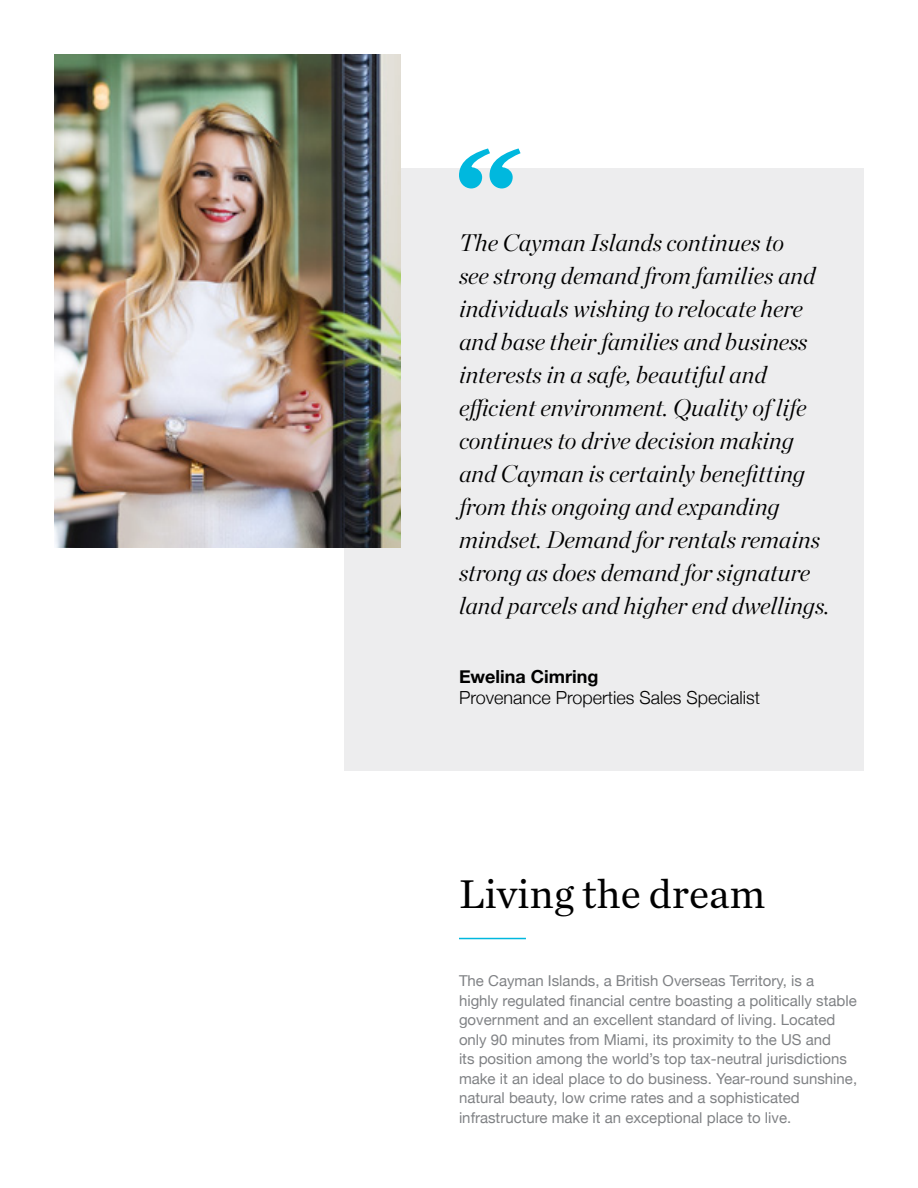
<style>
.page{position:relative;width:918px;height:1188px;background:#fff}
.page>*{position:absolute;margin:0;border:0;box-sizing:border-box;transform-origin:0 0}
.t1{font:42px "Chronicle Text G1";color:#000}
.t2{font:italic 300 24px/33px "Chronicle Display";color:#000}
.t3{font:300 18px "Helvetica Neue";color:#000}
.t4{font:700 18px "Helvetica Neue";color:#000}
.t5{font:15px/19.5px "Helvetica Neue";color:#808285}
</style>
<div class="page">
<div style="left:345px;top:168px;width:519px;height:603px;background:#ededee"></div>
<img style="left:54px;top:54px;width:346px;height:493px">
<svg style="left:459px;top:148px;width:62px;height:40px"></svg>
<hr style="left:459px;top:938px;width:67px;height:1px;background:#00b8de">
<p class="t2" style="left:459px;top:224px;width:372px">The Cayman Islands continues to<br>see strong demand from families and individuals wishing to relocate here and base their families and business interests in a safe, beautiful and efficient environment. Quality of life continues to drive decision making and Cayman is certainly benefitting from this ongoing and expanding mindset. Demand for rentals remains strong as does demand for signature land parcels and higher end dwellings.</p>
<p class="t4" style="left:459px;top:662px;width:141px">Ewelina Cimring</p>
<p class="t3" style="left:459px;top:683px;width:303px">Provenance Properties Sales Specialist</p>
<h1 class="t1" style="left:459px;top:863px;width:308px">Living the dream</h1>
<p class="t5" style="left:459px;top:972px;width:400px">The Cayman Islands, a British Overseas Territory, is a highly regulated financial centre boasting a politically stable government and an excellent standard of living. Located only 90 minutes from Miami, its proximity to the US and<br>its position among the world’s top tax-neutral jurisdictions make it an ideal place to do business. Year-round sunshine, natural beauty, low crime rates and a sophisticated infrastructure make it an exceptional place to live.</p>
</div>
